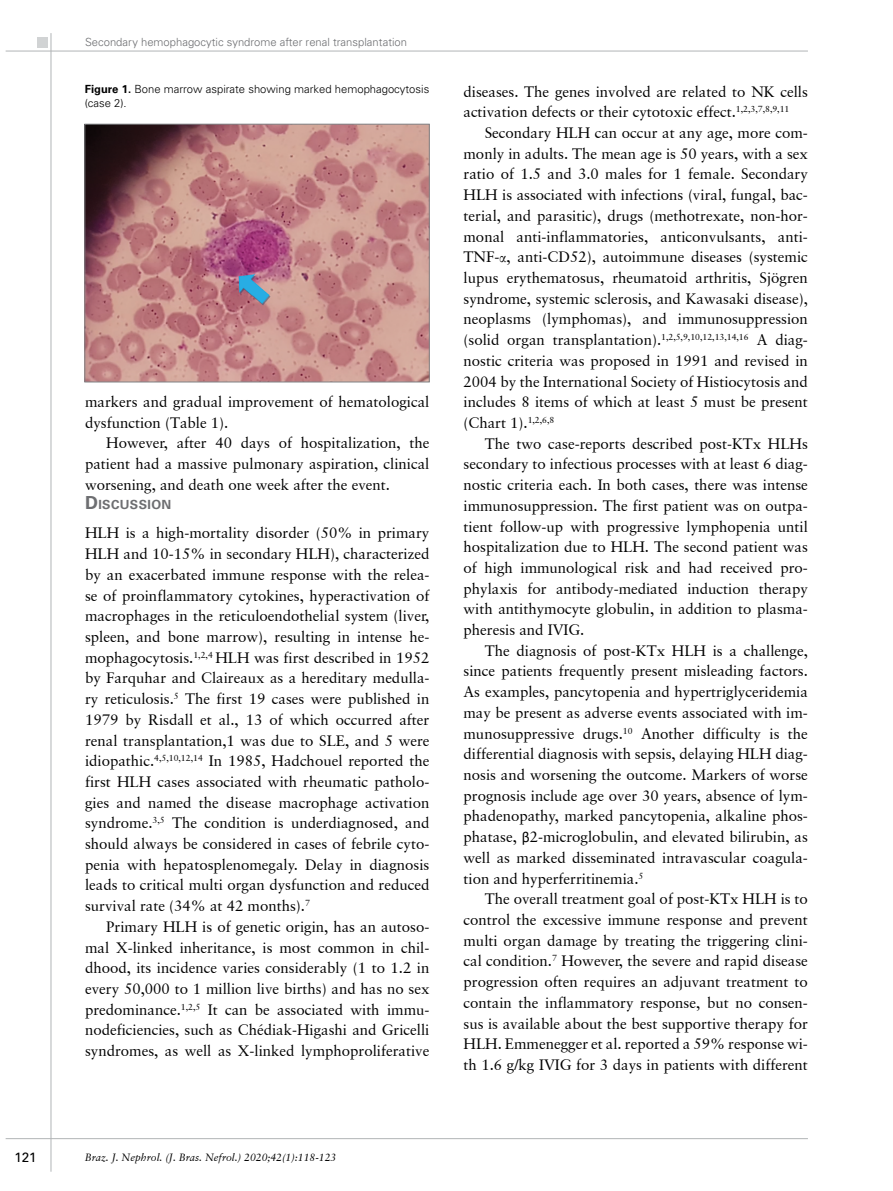
<style>
.page{position:relative;width:893px;height:1191px;background:#fff}
.page>*{position:absolute;margin:0;border:0;box-sizing:border-box;transform-origin:0 0}
.t1{font:15px/20.7px "Garamond Retrospective S Si";color:#000;text-align:justify}
.t2{font:13.5px "Univers LT Std";color:#000}
.t3{font:700 12.6px "Univers LT Std";letter-spacing:.03em;color:#6d6e71}
.t4{font:300 11.25px/14.2px "Univers LT Std";color:#000}
.t5{font:300 11.25px "Univers LT Std";color:#6d6e71}
.t6{font:italic 10.5px "Garamond Retrospective S Si";color:#000}
.s1{font-weight:700}
.s2{font-size:18px}
.s3{font-family:"Garamond"}
.s4{font-family:"Calibri"}
</style>
<div class="page">
<div style="left:37px;top:37px;width:11px;height:11px;background:#d1d3d4"></div>
<hr style="left:6px;top:51px;width:802px;height:1px;background:#b1b4b6">
<hr style="left:51px;top:33px;width:1px;height:1138px;background:#b1b4b6">
<hr style="left:6px;top:1138px;width:802px;height:1px;background:#b1b4b6">
<img style="left:87px;top:126px;width:340px;height:254px">
<div style="left:85px;top:124px;width:344px;height:258px;border:1px solid #808285"></div>
<p class="t2" style="left:14px;top:1149px;width:24px">121</p>
<p class="t5" style="left:85px;top:36px;width:324px">Secondary hemophagocytic syndrome after renal transplantation</p>
<p class="t4" style="left:85px;top:82px;width:346px"><span class="s1">Figure 1.</span> Bone marrow aspirate showing marked hemophagocytosis (case 2).</p>
<p class="t1" style="left:85px;top:391px;width:346px">markers and gradual improvement of hematological dysfunction (Table 1).</p>
<p class="t1" style="left:85px;top:433px;width:346px;text-indent:21px">However, after 40 days of hospitalization, the patient had a massive pulmonary aspiration, clinical worsening, and death one week after the event.</p>
<p class="t3" style="left:85px;top:497px;width:88px"><span class="s2">D</span>ISCUSSION</p>
<p class="t1" style="left:85px;top:522px;width:346px">HLH is a high-mortality disorder (50% in primary HLH and 10-15% in secondary HLH), characterized by an exacerbated immune response with the relea&shy;se of proinflammatory cytokines, hyperactivation of macrophages in the reticuloendothelial system (liver, spleen, and bone marrow), resulting in intense he&shy;mophagocytosis.<sup>1,2,4</sup> HLH was first described in 1952 by Farquhar and Claireaux as a hereditary medulla&shy;ry reticulosis.<sup>5</sup> The first 19 cases were published in 1979 by Risdall et al., 13 of which occurred after renal transplantation,1 was due to SLE, and 5 were idiopathic.<sup>4,5,10,12,14</sup> In 1985, Hadchouel reported the first HLH cases associated with rheumatic patholo&shy;gies and named the disease macrophage activation syndrome.<sup>3,5</sup> The condition is underdiagnosed, and should always be considered in cases of febrile cyto&shy;penia with hepatosplenomegaly. Delay in diagnosis leads to critical multi organ dysfunction and reduced survival rate (34% at 42 months).<sup>7</sup></p>
<p class="t1" style="left:85px;top:916px;width:346px;text-indent:21px">Primary HLH is of genetic origin, has an autoso&shy;mal X-linked inheritance, is most common in chil&shy;dhood, its incidence varies considerably (1 to 1.2 in every 50,000 to 1 million live births) and has no sex predominance.<sup>1,2,5</sup> It can be associated with immu&shy;nodeficiencies, such as Chédiak-Higashi and Gricelli syndromes, as well as X-linked lymphoproliferative</p>
<p class="t6" style="left:85px;top:1151px;width:253px">Braz. J. Nephrol. (J. Bras. Nefrol.) 2020;42(1):118-123</p>
<p class="t1" style="left:463px;top:81px;width:346px">diseases. The genes involved are related to NK cells activation defects or their cytotoxic effect.<sup>1,2,3,7,8,9,11</sup></p>
<p class="t1" style="left:463px;top:122px;width:346px;text-indent:21px">Secondary HLH can occur at any age, more com&shy;monly in adults. The mean age is 50 years, with a sex ratio of 1.5 and 3.0 males for 1 female. Secondary HLH is associated with infections (viral, fungal, bac&shy;terial, and parasitic), drugs (methotrexate, non-hor&shy;monal anti-inflammatories, anticonvulsants, anti-TNF-<span class="s3">α</span>, anti-CD52), autoimmune diseases (systemic lupus erythematosus, rheumatoid arthritis, Sjögren syndrome, systemic sclerosis, and Kawasaki disease), neoplasms (lymphomas), and immunosuppression (solid organ transplantation).<sup>1,2,5,9,10,12,13,14,16</sup> A diag&shy;nostic criteria was proposed in 1991 and revised in 2004 by the International Society of Histiocytosis and includes 8 items of which at least 5 must be present (Chart 1).<sup>1,2,6,8</sup></p>
<p class="t1" style="left:463px;top:433px;width:346px;text-indent:21px">The two case-reports described post-KTx HLHs secondary to infectious processes with at least 6 diag&shy;nostic criteria each. In both cases, there was intense immunosuppression. The first patient was on outpa&shy;tient follow-up with progressive lymphopenia until hospitalization due to HLH. The second patient was of high immunological risk and had received pro&shy;phylaxis for antibody-mediated induction therapy with antithymocyte globulin, in addition to plasma&shy;pheresis and IVIG.</p>
<p class="t1" style="left:463px;top:640px;width:346px;text-indent:21px">The diagnosis of post-KTx HLH is a challenge, since patients frequently present misleading factors.<br>As examples, pancytopenia and hypertriglyceridemia may be present as adverse events associated with im&shy;munosuppressive drugs.<sup>10</sup> Another difficulty is the differential diagnosis with sepsis, delaying HLH diag&shy;nosis and worsening the outcome. Markers of worse prognosis include age over 30 years, absence of lym&shy;phadenopathy, marked pancytopenia, alkaline phos&shy;phatase, <span class="s4">β</span>2-microglobulin, and elevated bilirubin, as well as marked disseminated intravascular coagula&shy;tion and hyperferritinemia.<sup>5</sup></p>
<p class="t1" style="left:463px;top:888px;width:346px;text-indent:21px">The overall treatment goal of post-KTx HLH is to control the excessive immune response and prevent multi organ damage by treating the triggering clini&shy;cal condition.<sup>7</sup> However, the severe and rapid disease progression often requires an adjuvant treatment to contain the inflammatory response, but no consen&shy;sus is available about the best supportive therapy for HLH. Emmenegger et al. reported a 59% response wi&shy;th 1.6 g/kg IVIG for 3 days in patients with different</p>
</div>
